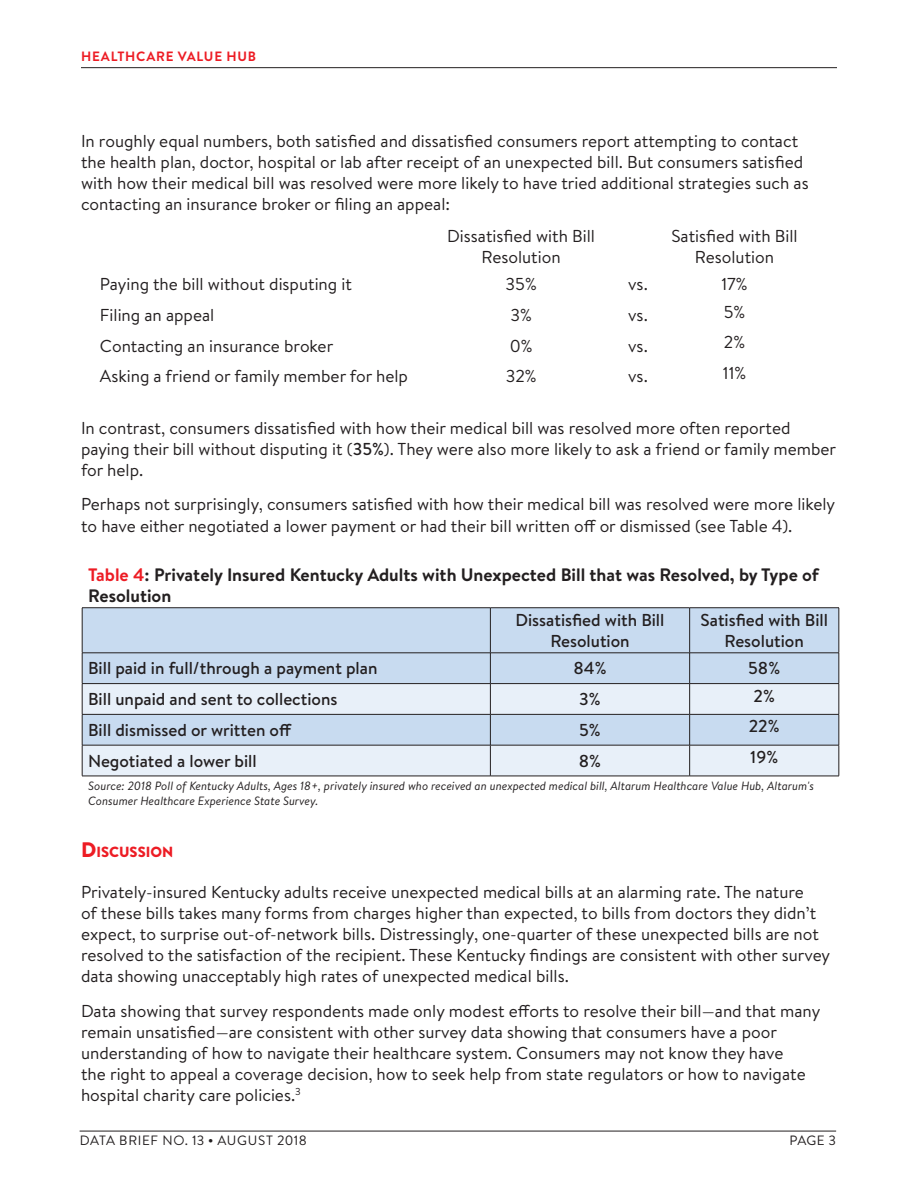
<style>
.page{position:relative;width:918px;height:1188px;background:#fff}
.page>*{position:absolute;margin:0;border:0;box-sizing:border-box;transform-origin:0 0}
.Body_No_Indent{font:700 18px/21px "Brandon Text";color:#231f20}
.body{font:17.25px/21px "Brandon Text";color:#231f20}
.body-2{font:500 17.25px/21px "Brandon Text";color:#231f20;text-align:center}
.Body_No_Indent-2{font:17.25px "Brandon Text";color:#231f20}
.Body_No_Indent-3{font:500 17.25px "Brandon Text";color:#231f20}
.Sub_Head{font:900 14.7px "Brandon Text";color:#ed1c24}
.t1{font:13.5px "Brandon Text";letter-spacing:.035em;color:#231f20}
.t2{font:700 13.5px "Brandon Text";letter-spacing:.06em;color:#ed1c24}
.t3{font:italic 12px/14.4px "Brandon Text";color:#231f20}
.s1{font-weight:500}
.s2{color:#ed1c24}
.s3{font-size:21px}
.s4{font-weight:700}
</style>
<div class="page">
<hr style="left:80px;top:1131px;width:756px;height:1px;background:#231f20">
<hr style="left:81px;top:67px;width:756px;height:1px;background:#231f20">
<div style="left:83px;top:608px;width:756px;height:75px;background:#c8dbf0"></div>
<svg style="left:83px;top:684px;width:756px;height:92px;background:#dae6f3"></svg>
<hr style="left:82px;top:607px;width:408px;height:1px;background:#231f20">
<hr style="left:82px;top:608px;width:1px;height:45px;background:#231f20">
<hr style="left:490px;top:607px;width:200px;height:1px;background:#231f20">
<hr style="left:490px;top:608px;width:1px;height:45px;background:#231f20">
<hr style="left:690px;top:607px;width:149px;height:1px;background:#231f20">
<hr style="left:689px;top:608px;width:1px;height:45px;background:#231f20">
<hr style="left:839px;top:608px;width:1px;height:45px;background:#231f20">
<hr style="left:82px;top:653px;width:408px;height:1px;background:#231f20">
<hr style="left:82px;top:653px;width:1px;height:30px;background:#231f20">
<hr style="left:490px;top:653px;width:200px;height:1px;background:#231f20">
<hr style="left:490px;top:653px;width:1px;height:30px;background:#231f20">
<hr style="left:690px;top:653px;width:149px;height:1px;background:#231f20">
<hr style="left:689px;top:653px;width:1px;height:30px;background:#231f20">
<hr style="left:839px;top:653px;width:1px;height:30px;background:#231f20">
<hr style="left:82px;top:683px;width:408px;height:1px;background:#231f20">
<hr style="left:82px;top:684px;width:1px;height:30px;background:#231f20">
<hr style="left:490px;top:683px;width:200px;height:1px;background:#231f20">
<hr style="left:490px;top:684px;width:1px;height:30px;background:#231f20">
<hr style="left:690px;top:683px;width:149px;height:1px;background:#231f20">
<hr style="left:689px;top:684px;width:1px;height:30px;background:#231f20">
<hr style="left:839px;top:684px;width:1px;height:30px;background:#231f20">
<hr style="left:82px;top:714px;width:408px;height:1px;background:#231f20">
<hr style="left:82px;top:715px;width:1px;height:30px;background:#231f20">
<hr style="left:490px;top:714px;width:200px;height:1px;background:#231f20">
<hr style="left:490px;top:715px;width:1px;height:30px;background:#231f20">
<hr style="left:690px;top:714px;width:149px;height:1px;background:#231f20">
<hr style="left:689px;top:715px;width:1px;height:30px;background:#231f20">
<hr style="left:839px;top:715px;width:1px;height:30px;background:#231f20">
<hr style="left:82px;top:745px;width:408px;height:1px;background:#231f20">
<hr style="left:82px;top:745px;width:1px;height:31px;background:#231f20">
<hr style="left:490px;top:745px;width:200px;height:1px;background:#231f20">
<hr style="left:490px;top:745px;width:1px;height:31px;background:#231f20">
<hr style="left:690px;top:745px;width:149px;height:1px;background:#231f20">
<hr style="left:689px;top:745px;width:1px;height:31px;background:#231f20">
<hr style="left:839px;top:745px;width:1px;height:31px;background:#231f20">
<hr style="left:82px;top:776px;width:408px;height:1px;background:#231f20">
<hr style="left:490px;top:776px;width:200px;height:1px;background:#231f20">
<hr style="left:690px;top:776px;width:149px;height:1px;background:#231f20">
<p class="t2" style="left:81px;top:47px;width:177px">HEALTHCARE VALUE HUB</p>
<p class="body" style="left:81px;top:130px;width:729px">In roughly equal numbers, both satisfied and dissatisfied consumers report attempting to contact the health plan, doctor, hospital or lab after receipt of an unexpected bill. But consumers satisfied with how their medical bill was resolved were more likely to have tried additional strategies such as contacting an insurance broker or filing an appeal:</p>
<p class="body" style="left:447px;top:225px;width:149px;text-align:center">Dissatisfied with Bill<br>Resolution</p>
<p class="body" style="left:671px;top:225px;width:128px;text-align:center">Satisfied with Bill<br>Resolution</p>
<p class="body" style="left:100px;top:273px;width:254px">Paying the bill without disputing it</p>
<p class="body" style="left:506px;top:273px;width:33px">35%</p>
<p class="body" style="left:628px;top:273px;width:21px">vs.</p>
<p class="body" style="left:722px;top:273px;width:28px">17%</p>
<p class="Body_No_Indent-2" style="left:100px;top:303px;width:116px">Filing an appeal</p>
<p class="Body_No_Indent-2" style="left:510px;top:303px;width:23px">3%</p>
<p class="Body_No_Indent-2" style="left:628px;top:303px;width:21px">vs.</p>
<p class="body" style="left:724px;top:300px;width:23px">5%</p>
<p class="Body_No_Indent-2" style="left:100px;top:334px;width:235px">Contacting an insurance broker</p>
<p class="Body_No_Indent-2" style="left:510px;top:334px;width:24px">0%</p>
<p class="Body_No_Indent-2" style="left:628px;top:334px;width:21px">vs.</p>
<p class="body" style="left:724px;top:331px;width:23px">2%</p>
<p class="Body_No_Indent-2" style="left:100px;top:365px;width:310px">Asking a friend or family member for help</p>
<p class="Body_No_Indent-2" style="left:506px;top:365px;width:32px">32%</p>
<p class="Body_No_Indent-2" style="left:628px;top:365px;width:21px">vs.</p>
<p class="body" style="left:723px;top:362px;width:25px">11%</p>
<p class="body" style="left:81px;top:417px;width:757px">In contrast, consumers dissatisfied with how their medical bill was resolved more often reported paying their bill without disputing it (<span class="s1">35%</span>). They were also more likely to ask a friend or family member for help.</p>
<p class="body" style="left:81px;top:493px;width:756px;line-height:21.6px">Perhaps not surprisingly, consumers satisfied with how their medical bill was resolved were more likely to have either negotiated a lower payment or had their bill written off or dismissed (see Table 4).</p>
<p class="Body_No_Indent" style="left:88px;top:564px;width:732px"><span class="s2">Table 4</span>: Privately Insured Kentucky Adults with Unexpected Bill that was Resolved, by Type of<br>Resolution</p>
<p class="body-2" style="left:516px;top:609px;width:150px">Dissatisfied with Bill<br>Resolution</p>
<p class="body-2" style="left:701px;top:609px;width:129px">Satisfied with Bill<br>Resolution</p>
<p class="body-2" style="left:88px;top:657px;width:291px">Bill paid in full/through a payment plan</p>
<p class="body-2" style="left:573px;top:657px;width:35px">84%</p>
<p class="body-2" style="left:748px;top:657px;width:33px">58%</p>
<p class="Body_No_Indent-3" style="left:88px;top:687px;width:251px">Bill unpaid and sent to collections</p>
<p class="Body_No_Indent-3" style="left:579px;top:687px;width:23px">3%</p>
<p class="body-2" style="left:754px;top:685px;width:23px">2%</p>
<p class="Body_No_Indent-3" style="left:88px;top:718px;width:205px">Bill dismissed or written off</p>
<p class="Body_No_Indent-3" style="left:579px;top:718px;width:23px">5%</p>
<p class="body-2" style="left:749px;top:716px;width:32px">22%</p>
<p class="Body_No_Indent-3" style="left:88px;top:749px;width:170px">Negotiated a lower bill</p>
<p class="Body_No_Indent-3" style="left:579px;top:749px;width:24px">8%</p>
<p class="body-2" style="left:750px;top:746px;width:29px">19%</p>
<p class="t3" style="left:88px;top:779px;width:727px">Source: 2018 Poll of Kentucky Adults, Ages 18+, privately insured who received an unexpected medical bill, Altarum Healthcare Value Hub, Altarum's<br>Consumer Healthcare Experience State Survey.</p>
<p class="Sub_Head" style="left:81px;top:842px;width:94px"><span class="s3">D</span>ISCUSSION</p>
<p class="body" style="left:81px;top:881px;width:751px">Privately-insured Kentucky adults receive unexpected medical bills at an alarming rate. The nature<br>of these bills takes many forms from charges higher than expected, to bills from doctors they didn’t expect, to surprise out-of-network bills. Distressingly, one-quarter of these unexpected bills are not resolved to the satisfaction of the recipient. These Kentucky findings are consistent with other survey data showing unacceptably high rates of unexpected medical bills.</p>
<p class="body" style="left:81px;top:1000px;width:741px">Data showing that survey respondents made only modest efforts to resolve their bill—and that many remain unsatisfied—are consistent with other survey data showing that consumers have a poor understanding of how to navigate their healthcare system. Consumers may not know they have<br>the right to appeal a coverage decision, how to seek help from state regulators or how to navigate hospital charity care policies.<sup>3</sup></p>
<p class="t1" style="left:80px;top:1131px;width:229px">DATA BRIEF NO. 13 <span class="s4">•</span> AUGUST 2018</p>
<p class="t1" style="left:789px;top:1131px;width:48px">PAGE 3</p>
</div>
